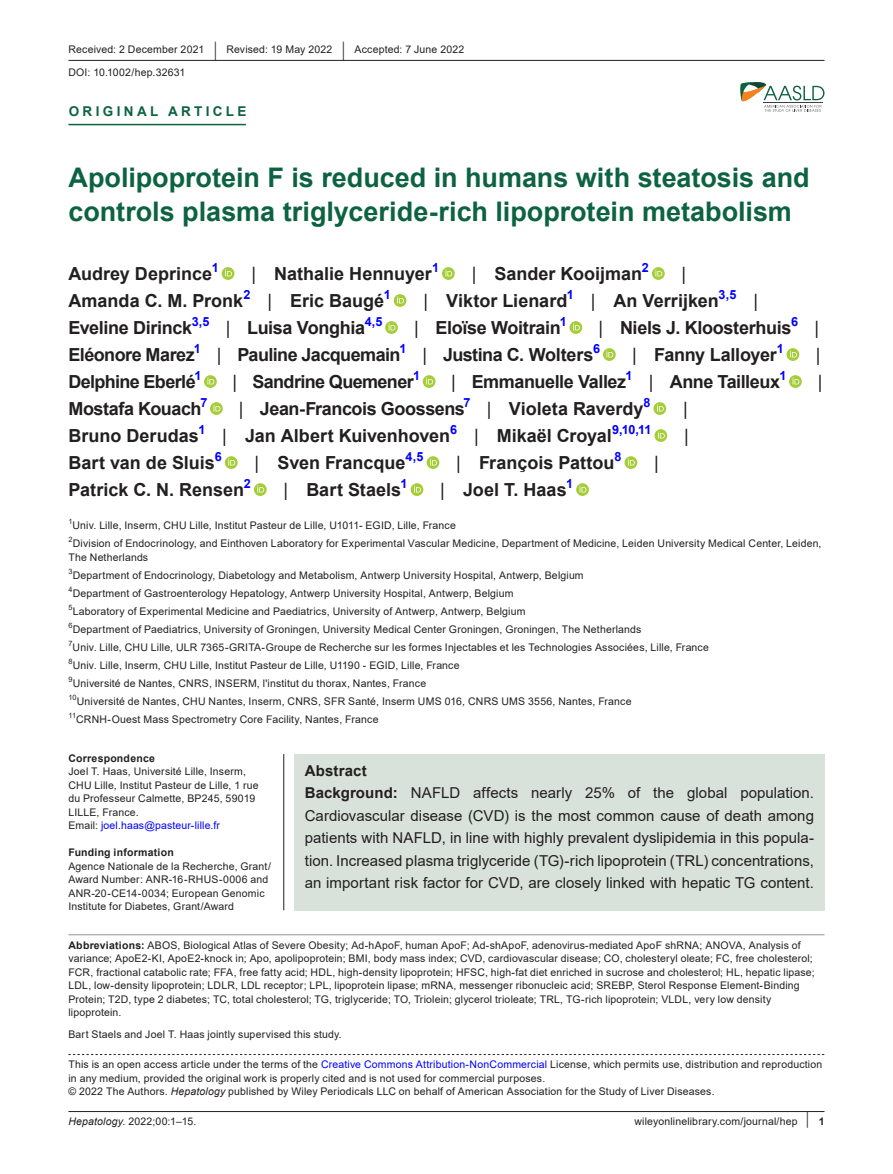
<style>
.page{position:relative;width:893px;height:1174px;background:#fff}
.page>*{position:absolute;margin:0;border:0;box-sizing:border-box;transform-origin:0 0}
.t1{font:700 27px/34.5px "Arial";color:#0d6341}
.t2{font:700 18px/27px "Arial";letter-spacing:-.015em;color:#231f20}
.t3{font:700 18px "Arial";letter-spacing:-.035em;color:#231f20}
.t4{font:700 18px "Arial";letter-spacing:.005em;color:#231f20}
.t5{font:18px "Arial";color:#231f20}
.t6{font:15px/22.5px "Arial";letter-spacing:.005em;color:#231f20}
.t7{font:700 13.5px "Arial";letter-spacing:.25em;color:#0d6341}
.t8{font:10.5px/13.5px "Arial";letter-spacing:.015em;color:#231f20}
.t9{font:700 10.5px "Arial";letter-spacing:.02em;color:#231f20}
.s1{font-size:19.5px}
.s2{font-weight:400}
.s3{color:#00f}
.s4{font-weight:700}
.s5{font-style:italic}
.s6{font-size:17.4px}
</style>
<div class="page">
<hr style="left:68px;top:1111px;width:756px;height:1px;background:#231f20">
<svg style="left:740px;top:82px;width:84px;height:30px"></svg>
<hr style="left:68px;top:60px;width:756px;height:1px;background:#231f20">
<hr style="left:68px;top:124px;width:178px;height:1px;background:#0d6341">
<svg style="left:222px;top:267px;width:12px;height:13px"></svg>
<svg style="left:225px;top:269px;width:7px;height:7px"></svg>
<svg style="left:442px;top:267px;width:13px;height:13px"></svg>
<svg style="left:445px;top:269px;width:7px;height:7px"></svg>
<svg style="left:652px;top:267px;width:13px;height:13px"></svg>
<svg style="left:655px;top:269px;width:7px;height:7px"></svg>
<svg style="left:394px;top:294px;width:12px;height:13px"></svg>
<svg style="left:397px;top:296px;width:7px;height:7px"></svg>
<svg style="left:385px;top:321px;width:13px;height:13px"></svg>
<svg style="left:389px;top:323px;width:6px;height:7px"></svg>
<svg style="left:569px;top:321px;width:13px;height:13px"></svg>
<svg style="left:573px;top:323px;width:7px;height:7px"></svg>
<svg style="left:603px;top:348px;width:13px;height:13px"></svg>
<svg style="left:606px;top:350px;width:7px;height:7px"></svg>
<svg style="left:786px;top:348px;width:13px;height:13px"></svg>
<svg style="left:790px;top:350px;width:7px;height:7px"></svg>
<svg style="left:204px;top:375px;width:13px;height:13px"></svg>
<svg style="left:207px;top:377px;width:7px;height:7px"></svg>
<svg style="left:423px;top:375px;width:12px;height:13px"></svg>
<svg style="left:426px;top:377px;width:7px;height:7px"></svg>
<svg style="left:789px;top:375px;width:13px;height:13px"></svg>
<svg style="left:792px;top:377px;width:7px;height:7px"></svg>
<svg style="left:210px;top:402px;width:13px;height:13px"></svg>
<svg style="left:213px;top:404px;width:7px;height:7px"></svg>
<svg style="left:653px;top:402px;width:13px;height:13px"></svg>
<svg style="left:657px;top:404px;width:7px;height:7px"></svg>
<svg style="left:654px;top:429px;width:13px;height:13px"></svg>
<svg style="left:658px;top:431px;width:7px;height:7px"></svg>
<svg style="left:225px;top:456px;width:13px;height:13px"></svg>
<svg style="left:228px;top:458px;width:7px;height:7px"></svg>
<svg style="left:427px;top:456px;width:12px;height:13px"></svg>
<svg style="left:430px;top:458px;width:7px;height:7px"></svg>
<svg style="left:624px;top:456px;width:13px;height:13px"></svg>
<svg style="left:628px;top:458px;width:7px;height:7px"></svg>
<svg style="left:254px;top:483px;width:13px;height:13px"></svg>
<svg style="left:257px;top:485px;width:7px;height:7px"></svg>
<svg style="left:411px;top:483px;width:12px;height:13px"></svg>
<svg style="left:414px;top:485px;width:7px;height:7px"></svg>
<svg style="left:576px;top:483px;width:13px;height:13px"></svg>
<svg style="left:580px;top:485px;width:6px;height:7px"></svg>
<svg style="left:68px;top:1054px;width:756px;height:1px"></svg>
<hr style="left:68px;top:934px;width:756px;height:1px;background:#939598">
<div style="left:294px;top:754px;width:530px;height:156px;background:#d9e1db"></div>
<hr style="left:283px;top:754px;width:1px;height:156px;background:#231f20">
<p class="t8" style="left:68px;top:38px;width:397px;line-height:22.5px">Received: 2 December 2021 <span class="s1">|</span> Revised: 19 May 2022 <span class="s1">|</span> Accepted: 7 June 2022<br>DOI: 10.1002/hep.32631</p>
<p class="t7" style="left:69px;top:102px;width:179px">ORIGINAL ARTICLE</p>
<h1 class="t1" style="left:68px;top:160px;width:743px">Apolipoprotein F is reduced in humans with steatosis and controls plasma triglyceride-rich lipoprotein metabolism</h1>
<h2 class="t2" style="left:68px;top:260px;width:152px">Audrey Deprince<sup>1</sup></h2>
<h2 class="t2" style="left:251px;top:260px;width:189px"><span class="s2">|</span> Nathalie Hennuyer<sup>1</sup></h2>
<h2 class="t2" style="left:472px;top:260px;width:179px"><span class="s2">|</span> Sander Kooijman<sup>2</sup></h2>
<h2 class="t5" style="left:682px;top:261px;width:6px">|</h2>
<h2 class="t2" style="left:68px;top:287px;width:324px">Amanda C. M. Pronk<sup>2</sup> <span class="s2">|</span> Eric Baugé<sup>1</sup></h2>
<h2 class="t2" style="left:423px;top:287px;width:336px"><span class="s2">|</span> Viktor Lienard<sup>1</sup> <span class="s2">|</span> An Verrijken<sup>3,5</sup> <span class="s2">|</span></h2>
<h2 class="t2" style="left:68px;top:314px;width:315px">Eveline Dirinck<sup>3,5</sup> <span class="s2">|</span> Luisa Vonghia<sup>4,5</sup></h2>
<h2 class="t2" style="left:414px;top:314px;width:154px"><span class="s2">|</span> Eloïse Woitrain<sup>1</sup></h2>
<h2 class="t2" style="left:68px;top:314px;width:752px;text-indent:530px"><span class="s2">|</span> Niels J. Kloosterhuis<sup>6</sup> <span class="s2">|<br></span>Eléonore Marez<sup>1</sup> <span class="s2">|</span> Pauline Jacquemain<sup>1</sup> <span class="s2">|</span> Justina C. Wolters<sup>6</sup></h2>
<h2 class="t2" style="left:632px;top:341px;width:153px"><span class="s2">|</span> Fanny Lalloyer<sup>1</sup></h2>
<h2 class="t5" style="left:816px;top:342px;width:6px">|</h2>
<h2 class="t3" style="left:68px;top:369px;width:135px">Delphine Eberlé<sup>1</sup></h2>
<h2 class="t3" style="left:232px;top:369px;width:189px"><span class="s2">|</span> Sandrine Quemener<sup>1</sup></h2>
<h2 class="t2" style="left:451px;top:368px;width:337px"><span class="s2">|</span> Emmanuelle Vallez<sup>1</sup> <span class="s2">|</span> Anne Tailleux<sup>1</sup></h2>
<h2 class="t5" style="left:818px;top:369px;width:6px">|</h2>
<h2 class="t2" style="left:68px;top:395px;width:140px">Mostafa Kouach<sup>7</sup></h2>
<h2 class="t2" style="left:239px;top:395px;width:413px"><span class="s2">|</span> Jean-Francois Goossens<sup>7</sup> <span class="s2">|</span> Violeta Raverdy<sup>8</sup></h2>
<h2 class="t5" style="left:683px;top:396px;width:6px">|</h2>
<h2 class="t2" style="left:68px;top:422px;width:584px">Bruno Derudas<sup>1</sup> <span class="s2">|</span> Jan Albert Kuivenhoven<sup>6</sup> <span class="s2">|</span> Mikaël Croyal<sup>9,10,11</sup></h2>
<h2 class="t5" style="left:684px;top:423px;width:6px">|</h2>
<h2 class="t2" style="left:68px;top:449px;width:155px">Bart van de Sluis<sup>6</sup></h2>
<h2 class="t2" style="left:255px;top:449px;width:171px"><span class="s2">|</span> Sven Francque<sup>4,5</sup></h2>
<h2 class="t2" style="left:456px;top:449px;width:167px"><span class="s2">|</span> François Pattou<sup>8</sup></h2>
<h2 class="t5" style="left:654px;top:450px;width:6px">|</h2>
<h2 class="t2" style="left:68px;top:476px;width:184px">Patrick C. N. Rensen<sup>2</sup></h2>
<h2 class="t4" style="left:284px;top:477px;width:126px"><span class="s2">|</span> Bart Staels<sup>1</sup></h2>
<h2 class="t2" style="left:440px;top:476px;width:134px"><span class="s2">|</span> Joel T. Haas<sup>1</sup></h2>
<p class="t8" style="left:68px;top:516px;width:755px;line-height:18px"><sup>1</sup>Univ. Lille, Inserm, CHU Lille, Institut Pasteur de Lille, U1011- EGID, Lille, France<br><sup>2</sup>Division of Endocrinology, and Einthoven Laboratory for Experimental Vascular Medicine, Department of Medicine, Leiden University Medical Center, Leiden,</p>
<p class="t8" style="left:68px;top:548px;width:642px;line-height:18px">The Netherlands<br><sup>3</sup>Department of Endocrinology, Diabetology and Metabolism, Antwerp University Hospital, Antwerp, Belgium<br><sup>4</sup>Department of Gastroenterology Hepatology, Antwerp University Hospital, Antwerp, Belgium<br><sup>5</sup>Laboratory of Experimental Medicine and Paediatrics, University of Antwerp, Antwerp, Belgium<br><sup>6</sup>Department of Paediatrics, University of Groningen, University Medical Center Groningen, Groningen, The Netherlands<br><sup>7</sup>Univ. Lille, CHU Lille, ULR 7365-GRITA-Groupe de Recherche sur les formes Injectables et les Technologies Associées, Lille, France <sup>8</sup>Univ. Lille, Inserm, CHU Lille, Institut Pasteur de Lille, U1190 - EGID, Lille, France<br><sup>9</sup>Université de Nantes, CNRS, INSERM, l'institut du thorax, Nantes, France<br><sup>10</sup>Université de Nantes, CHU Nantes, Inserm, CNRS, SFR Santé, Inserm UMS 016, CNRS UMS 3556, Nantes, France<br><sup>11</sup>CRNH-Ouest Mass Spectrometry Core Facility, Nantes, France</p>
<p class="t9" style="left:68px;top:750px;width:88px">Correspondence</p>
<p class="t8" style="left:68px;top:764px;width:192px">Joel T. Haas, Université Lille, Inserm, CHU Lille, Institut Pasteur de Lille, 1 rue du Professeur Calmette, BP245, 59019<br>LILLE, France.<br>Email: <span class="s3">joel.haas@pasteur-lille.fr</span></p>
<p class="t9" style="left:68px;top:845px;width:107px">Funding information</p>
<p class="t8" style="left:68px;top:859px;width:204px">Agence Nationale de la Recherche, Grant/ Award Number: ANR-16-RHUS-0006 and ANR-20-CE14-0034; European Genomic Institute for Diabetes, Grant/Award</p>
<p class="t6" style="left:305px;top:759px;width:511px"><span class="s4">Abstract<br>Background:</span> NAFLD affects nearly 25% of the global population.<br>Cardiovascular disease (CVD) is the most common cause of death among patients with NAFLD, in line with highly prevalent dyslipidemia in this popula&shy;tion. Increased plasma triglyceride (TG)-rich lipoprotein (TRL) concentrations, an important risk factor for CVD, are closely linked with hepatic TG content.</p>
<p class="t8" style="left:68px;top:938px;width:748px"><span class="s4">Abbreviations:</span> ABOS, Biological Atlas of Severe Obesity; Ad-hApoF, human ApoF; Ad-shApoF, adenovirus-mediated ApoF shRNA; ANOVA, Analysis of variance; ApoE2-KI, ApoE2-knock in; Apo, apolipoprotein; BMI, body mass index; CVD, cardiovascular disease; CO, cholesteryl oleate; FC, free cholesterol; FCR, fractional catabolic rate; FFA, free fatty acid; HDL, high-density lipoprotein; HFSC, high-fat diet enriched in sucrose and cholesterol; HL, hepatic lipase; LDL, low-density lipoprotein; LDLR, LDL receptor; LPL, lipoprotein lipase; mRNA, messenger ribonucleic acid; SREBP, Sterol Response Element-Binding Protein; T2D, type 2 diabetes; TC, total cholesterol; TG, triglyceride; TO, Triolein; glycerol trioleate; TRL, TG-rich lipoprotein; VLDL, very low density lipoprotein.</p>
<p class="t8" style="left:68px;top:1027px;width:275px">Bart Staels and Joel T. Haas jointly supervised this study.</p>
<p class="t8" style="left:68px;top:1057px;width:755px">This is an open access article under the terms of the <span class="s3">Creative Commons Attribution-NonCommercial</span> License, which permits use, distribution and reproduction in any medium, provided the original work is properly cited and is not used for commercial purposes.<br>© 2022 The Authors. <span class="s5">Hepatology</span> published by Wiley Periodicals LLC on behalf of American Association for the Study of Liver Diseases.</p>
<p class="t8" style="left:68px;top:1114px;width:129px"><span class="s5">Hepatology</span>. 2022;00:1–15.</p>
<p class="t8" style="left:634px;top:1114px;width:192px">wileyonlinelibrary.com/journal/hep <span class="s6">|</span> <span class="s4">1</span></p>
</div>
